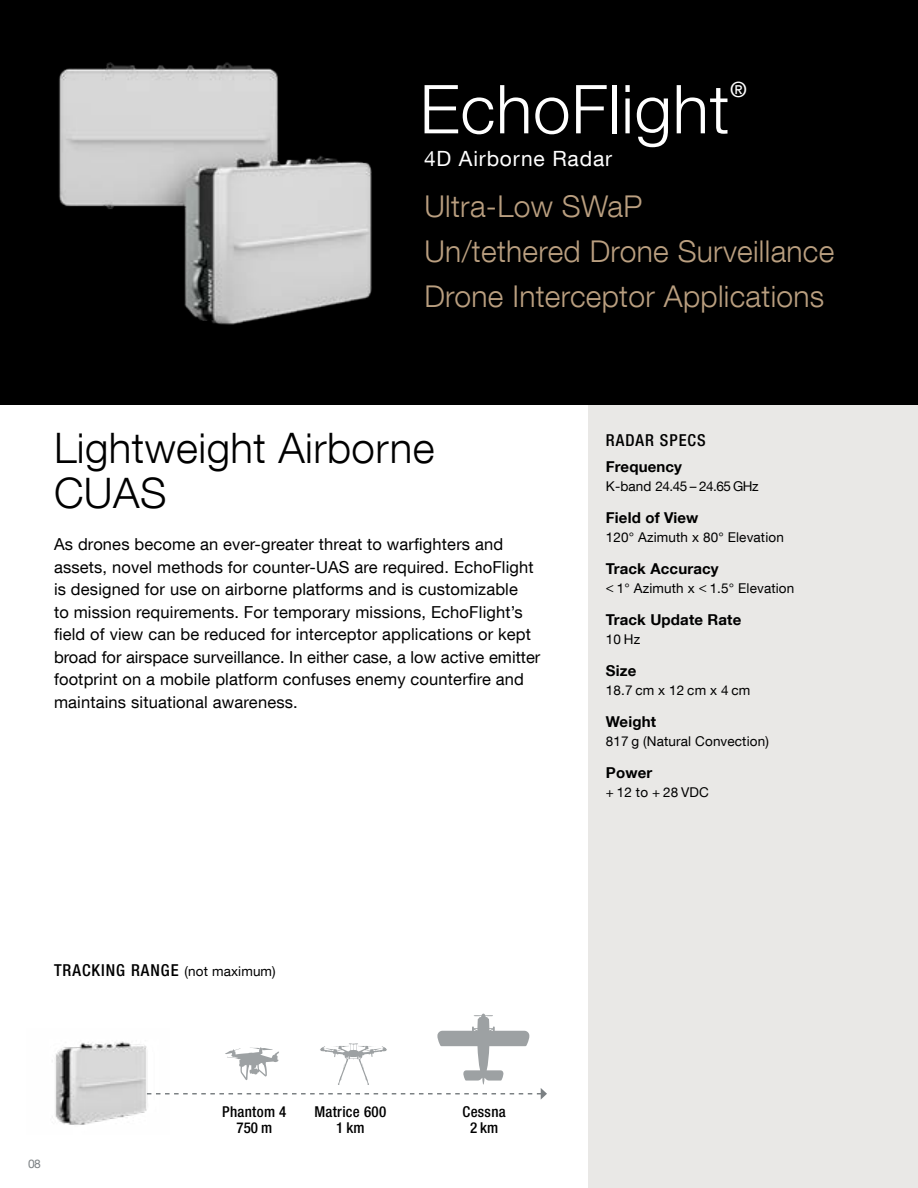
<style>
.page{position:relative;width:918px;height:1188px;background:#fff}
.page>*{position:absolute;margin:0;border:0;box-sizing:border-box;transform-origin:0 0}
.t1{font:300 67.5px "Helvetica Neue LT Com";letter-spacing:.01em;color:#fff}
.t2{font:300 42px/45px "Helvetica Neue LT Com";letter-spacing:.01em;color:#000}
.t3{font:300 30px/45px "Helvetica Neue LT Com";letter-spacing:.01em;color:#ba9f80}
.t4{font:21px "Helvetica Neue LT Com";letter-spacing:.04em;color:#fff}
.t5{font:500 21px "Helvetica Neue LT Com";color:#fff}
.t6{font:16.5px/22.5px "Helvetica Neue LT Com";letter-spacing:.01em;color:#000}
.t7{font:500 condensed 16.5px "Helvetica Neue LT Com";letter-spacing:.06em;color:#000}
.t8{font:700 15px "Helvetica Neue LT Com";letter-spacing:.01em;color:#000}
.t9{font:500 condensed 15px/16.5px "Helvetica Neue LT Com";letter-spacing:.02em;color:#000;text-align:center}
.t10{font:13.5px "Helvetica Neue LT Com";letter-spacing:.01em;color:#000}
.t11{font:13.5px "Helvetica Neue LT Com";letter-spacing:-.04em;color:#000}
.t12{font:12px "Helvetica Neue LT Com";color:#7c8184}
.s1{font-weight:400;font-stretch:normal;font-size:13.5px}
</style>
<div class="page">
<div style="left:588px;top:405px;width:330px;height:783px;background:#e9e8e6"></div>
<div style="left:0;top:0;width:918px;height:405px;background:#000"></div>
<svg style="left:169px;top:1014px;width:378px;height:86px"></svg>
<img style="left:59px;top:62px;width:313px;height:263px">
<img style="left:55px;top:1041px;width:114px;height:84px">
<h1 class="t1" style="left:420px;top:68px;width:311px">EchoFlight</h1>
<p class="t5" style="left:730px;top:77px;width:18px">®</p>
<p class="t4" style="left:424px;top:146px;width:190px">4D Airborne Radar</p>
<h3 class="t3" style="left:424px;top:183px;width:411px">Ultra-Low SWaP<br>Un/tethered Drone Surveillance<br>Drone Interceptor Applications</h3>
<h2 class="t2" style="left:54px;top:425px;width:382px">Lightweight Airborne<br>CUAS</h2>
<p class="t6" style="left:54px;top:533px;width:488px">As drones become an ever-greater threat to warfighters and assets, novel methods for counter-UAS are required. EchoFlight is designed for use on airborne platforms and is customizable<br>to mission requirements. For temporary missions, EchoFlight’s field of view can be reduced for interceptor applications or kept broad for airspace surveillance. In either case, a low active emitter footprint on a mobile platform confuses enemy counterfire and maintains situational awareness.</p>
<p class="t7" style="left:606px;top:430px;width:101px">RADAR SPECS</p>
<p class="t8" style="left:606px;top:457px;width:78px">Frequency</p>
<p class="t11" style="left:606px;top:478px;width:154px">K-band 24.45 – 24.65 GHz</p>
<p class="t8" style="left:606px;top:508px;width:94px">Field of View</p>
<p class="t10" style="left:606px;top:529px;width:179px">120° Azimuth x 80° Elevation</p>
<p class="t8" style="left:606px;top:559px;width:114px">Track Accuracy</p>
<p class="t10" style="left:606px;top:580px;width:190px">&lt; 1° Azimuth x &lt; 1.5° Elevation</p>
<p class="t8" style="left:606px;top:610px;width:137px">Track Update Rate</p>
<p class="t10" style="left:606px;top:631px;width:36px">10 Hz</p>
<p class="t8" style="left:606px;top:661px;width:32px">Size</p>
<p class="t10" style="left:606px;top:682px;width:146px">18.7 cm x 12 cm x 4 cm</p>
<p class="t8" style="left:606px;top:712px;width:52px">Weight</p>
<p class="t10" style="left:606px;top:733px;width:164px">817 g (Natural Convection)</p>
<p class="t8" style="left:606px;top:763px;width:48px">Power</p>
<p class="t10" style="left:606px;top:784px;width:104px">+ 12 to + 28 VDC</p>
<p class="t7" style="left:54px;top:960px;width:223px">TRACKING RANGE <span class="s1">(not maximum)</span></p>
<p class="t12" style="left:28px;top:1156px;width:14px">08</p>
<p class="t9" style="left:222px;top:1103px;width:66px">Phantom 4<br>750 m</p>
<p class="t9" style="left:314px;top:1103px;width:73px">Matrice 600<br>1km</p>
<p class="t9" style="left:463px;top:1103px;width:45px">Cessna<br>2km</p>
</div>
